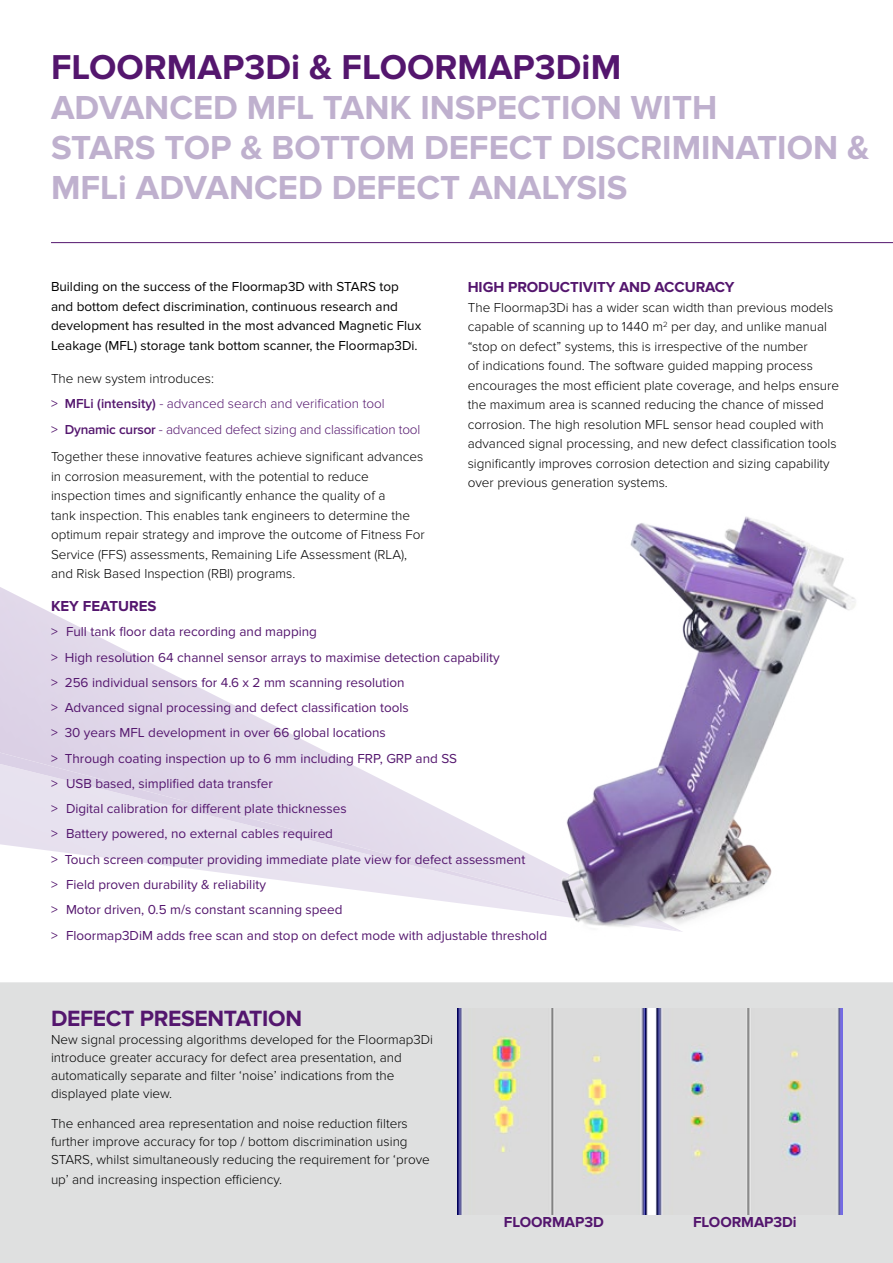
<style>
.page{position:relative;width:893px;height:1263px;background:#fff}
.page>*{position:absolute;margin:0;border:0;box-sizing:border-box;transform-origin:0 0}
.t1{font:700 35.85px "Proxima Nova";color:#54166e}
.t2{font:700 34.5px/39.8px "Proxima Nova";color:#bfb0ce}
.t3{font:700 22.95px "Proxima Nova";letter-spacing:-.015em;color:#54166e}
.t4{font:700 15px "Proxima Nova";letter-spacing:-.005em;color:#54166e}
.t5{font:300 13.5px/19.5px "Proxima Nova";color:#000}
.t6{font:13.5px/25.2px "Proxima Nova";color:#54166e}
.t7{font:13.5px/19.5px "Proxima Nova";color:#000}
.t8{font:300 13.5px/25.2px "Proxima Nova";letter-spacing:-.015em;color:#54166e}
.s1{font-weight:400}
.s2{font-weight:600}
</style>
<div class="page">
<img style="left:0;top:587px;width:182px;height:92px">
<div style="left:0;top:982px;width:893px;height:281px;background:#dfe0e0"></div>
<hr style="left:51px;top:242px;width:842px;height:1px;background:#54166e">
<img style="left:517px;top:516px;width:339px;height:416px">
<img style="left:457px;top:1008px;width:385px;height:206px">
<h1 class="t1" style="left:51px;top:47px;width:572px">FLOORMAP3Di &amp; FLOORMAP3DiM</h1>
<h2 class="t2" style="left:51px;top:88px;width:820px">ADVANCED MFL TANK INSPECTION WITH<br>STARS TOP &amp; BOTTOM DEFECT DISCRIMINATION &amp;<br>MFLi ADVANCED DEFECT ANALYSIS</h2>
<p class="t7" style="left:51px;top:277px;width:372px">Building on the success of the Floormap3D with STARS top and bottom defect discrimination, continuous research and development has resulted in the most advanced Magnetic Flux Leakage (MFL) storage tank bottom scanner, the Floormap3Di.</p>
<p class="t5" style="left:51px;top:369px;width:164px">The new system introduces:</p>
<p class="t8" style="left:51px;top:391px;width:371px"><span class="s1">&gt;</span> <span class="s2">MFLi (intensity)</span> - advanced search and verification tool<br><span class="s1">&gt;</span> <span class="s2">Dynamic cursor</span> - advanced defect sizing and classification tool</p>
<p class="t5" style="left:51px;top:447px;width:375px">Together these innovative features achieve significant advances in corrosion measurement, with the potential to reduce inspection times and significantly enhance the quality of a<br>tank inspection. This enables tank engineers to determine the optimum repair strategy and improve the outcome of Fitness For Service (FFS) assessments, Remaining Life Assessment (RLA), and Risk Based Inspection (RBI) programs.</p>
<p class="t4" style="left:468px;top:279px;width:268px">HIGH PRODUCTIVITY AND ACCURACY</p>
<p class="t5" style="left:468px;top:298px;width:373px">The Floormap3Di has a wider scan width than previous models capable of scanning up to 1440 m<sup>2</sup> per day, and unlike manual “stop on defect” systems, this is irrespective of the number<br>of indications found. The software guided mapping process encourages the most efficient plate coverage, and helps ensure the maximum area is scanned reducing the chance of missed corrosion. The high resolution MFL sensor head coupled with advanced signal processing, and new defect classification tools significantly improves corrosion detection and sizing capability over previous generation systems.</p>
<p class="t4" style="left:51px;top:597px;width:107px">KEY FEATURES</p>
<p class="t6" style="left:51px;top:619px;width:498px">&gt; Full tank floor data recording and mapping<br>&gt; High resolution 64 channel sensor arrays to maximise detection capability<br>&gt; 256 individual sensors for 4.6 x 2 mm scanning resolution<br>&gt; Advanced signal processing and defect classification tools<br>&gt; 30 years MFL development in over 66 global locations<br>&gt; Through coating inspection up to 6 mm including FRP, GRP and SS<br>&gt; USB based, simplified data transfer<br>&gt; Digital calibration for different plate thicknesses<br>&gt; Battery powered, no external cables required<br>&gt; Touch screen computer providing immediate plate view for defect assessment<br>&gt; Field proven durability &amp; reliability<br>&gt; Motor driven, 0.5 m/s constant scanning speed<br>&gt; Floormap3DiM adds free scan and stop on defect mode with adjustable threshold</p>
<h3 class="t3" style="left:51px;top:1005px;width:252px">DEFECT PRESENTATION</h3>
<p class="t5" style="left:51px;top:1031px;width:384px;line-height:18px">New signal processing algorithms developed for the Floormap3Di introduce greater accuracy for defect area presentation, and automatically separate and filter ‘noise’ indications from the displayed plate view.</p>
<p class="t5" style="left:51px;top:1115px;width:380px;line-height:18px">The enhanced area representation and noise reduction filters further improve accuracy for top / bottom discrimination using<br>STARS, whilst simultaneously reducing the requirement for ‘prove</p>
<p class="t5" style="left:51px;top:1170px;width:233px">up’ and increasing inspection efficiency.</p>
<p class="t4" style="left:504px;top:1214px;width:101px">FLOORMAP3D</p>
<p class="t4" style="left:693px;top:1214px;width:105px">FLOORMAP3Di</p>
</div>
